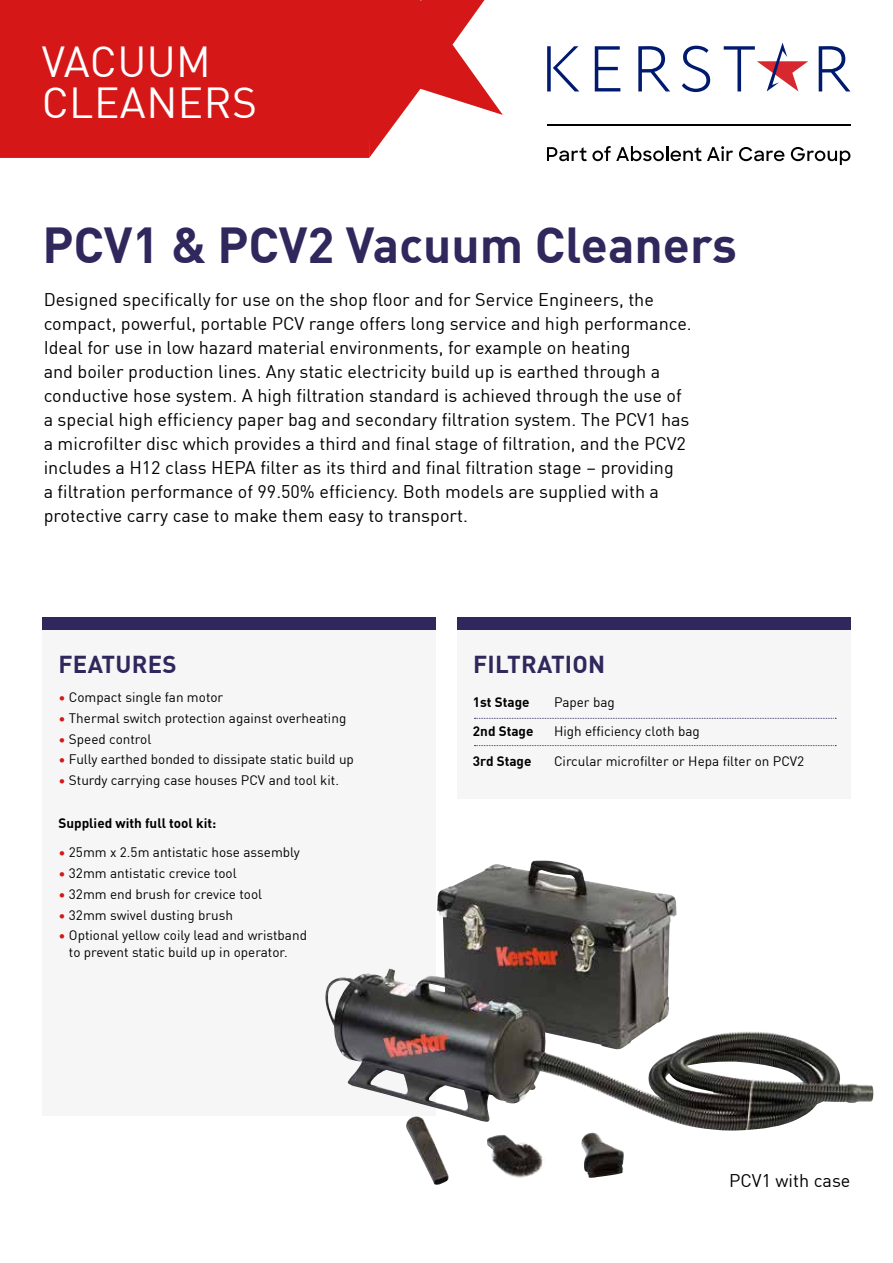
<style>
.page{position:relative;width:893px;height:1263px;background:#fff}
.page>*{position:absolute;margin:0;border:0;box-sizing:border-box;transform-origin:0 0}
.t1{font:700 49.5px "DINOT";color:#30275d}
.t2{font:42.45px/40.8px "DINOT";letter-spacing:.01em;color:#fff}
.t3{font:700 24px "DINOT";letter-spacing:.01em;color:#30275d}
.t4{font:18px/24px "DINOT";color:#000}
.t5{font:13.5px/16.5px "DINOT";color:#000}
.t6{font:700 13.5px "DINOT";color:#000}
.s1{color:#d61717}
</style>
<div class="page">
<div style="left:43px;top:630px;width:393px;height:485px;background:#f6f6f6"></div>
<div style="left:43px;top:617px;width:393px;height:13px;background:#30275d"></div>
<svg style="left:369px;top:0;width:134px;height:158px"></svg>
<div style="left:0;top:0;width:369px;height:158px;background:#d61717"></div>
<img style="left:325px;top:861px;width:498px;height:270px">
<div style="left:457px;top:630px;width:393px;height:169px;background:#f6f6f6"></div>
<div style="left:457px;top:617px;width:393px;height:13px;background:#30275d"></div>
<svg style="left:474px;top:718px;width:362px;height:1px"></svg>
<svg style="left:474px;top:745px;width:362px;height:1px"></svg>
<svg style="left:547px;top:146px;width:186px;height:15px"></svg>
<svg style="left:739px;top:147px;width:45px;height:14px"></svg>
<svg style="left:791px;top:147px;width:59px;height:18px"></svg>
<hr style="left:547px;top:125px;width:303px;height:1px;background:#000">
<svg style="left:547px;top:46px;width:32px;height:45px"></svg>
<svg style="left:595px;top:46px;width:25px;height:45px"></svg>
<svg style="left:638px;top:46px;width:32px;height:45px"></svg>
<svg style="left:682px;top:46px;width:28px;height:46px"></svg>
<svg style="left:819px;top:46px;width:31px;height:45px"></svg>
<svg style="left:724px;top:43px;width:84px;height:48px"></svg>
<h2 class="t2" style="left:42px;top:38px;width:217px">VACUUM<br>CLEANERS</h2>
<h1 class="t1" style="left:43px;top:207px;width:696px">PCV1 &amp; PCV2 Vacuum Cleaners</h1>
<p class="t4" style="left:44px;top:286px;width:650px">Designed specifically for use on the shop floor and for Service Engineers, the compact, powerful, portable PCV range offers long service and high performance.<br>Ideal for use in low hazard material environments, for example on heating<br>and boiler production lines. Any static electricity build up is earthed through a conductive hose system. A high filtration standard is achieved through the use of a special high efficiency paper bag and secondary filtration system. The PCV1 has a microfilter disc which provides a third and final stage of filtration, and the PCV2 includes a H12 class HEPA filter as its third and final filtration stage – providing<br>a filtration performance of 99.50% efficiency. Both models are supplied with a protective carry case to make them easy to transport.</p>
<h3 class="t3" style="left:59px;top:645px;width:120px">FEATURES</h3>
<p class="t5" style="left:58px;top:688px;width:166px"><span class="s1">•</span> Compact single fan motor</p>
<p class="t5" style="left:58px;top:708px;width:289px"><span class="s1">•</span> Thermal switch protection against overheating</p>
<p class="t5" style="left:58px;top:729px;width:94px"><span class="s1">•</span> Speed control</p>
<p class="t5" style="left:58px;top:750px;width:297px"><span class="s1">•</span> Fully earthed bonded to dissipate static build up</p>
<p class="t5" style="left:58px;top:771px;width:282px"><span class="s1">•</span> Sturdy carrying case houses PCV and tool kit.</p>
<p class="t6" style="left:58px;top:813px;width:159px">Supplied with full tool kit:</p>
<p class="t5" style="left:58px;top:843px;width:243px"><span class="s1">•</span> 25mm x 2.5m antistatic hose assembly</p>
<p class="t5" style="left:58px;top:864px;width:180px"><span class="s1">•</span> 32mm antistatic crevice tool</p>
<p class="t5" style="left:58px;top:884px;width:205px"><span class="s1">•</span> 32mm end brush for crevice tool</p>
<p class="t5" style="left:58px;top:905px;width:176px"><span class="s1">•</span> 32mm swivel dusting brush</p>
<p class="t5" style="left:69px;top:926px;width:240px;text-indent:-11px"><span class="s1">•</span> Optional yellow coily lead and wristband to prevent static build up in operator.</p>
<h3 class="t3" style="left:473px;top:645px;width:134px">FILTRATION</h3>
<p class="t6" style="left:473px;top:691px;width:58px">1st Stage</p>
<p class="t5" style="left:554px;top:692px;width:62px">Paper bag</p>
<p class="t6" style="left:473px;top:721px;width:62px">2nd Stage</p>
<p class="t5" style="left:554px;top:722px;width:147px">High efficiency cloth bag</p>
<p class="t6" style="left:473px;top:750px;width:60px">3rd Stage</p>
<p class="t5" style="left:554px;top:751px;width:252px">Circular microfilter or Hepa filter on PCV2</p>
<p class="t4" style="left:729px;top:1167px;width:123px">PCV1 with case</p>
</div>
